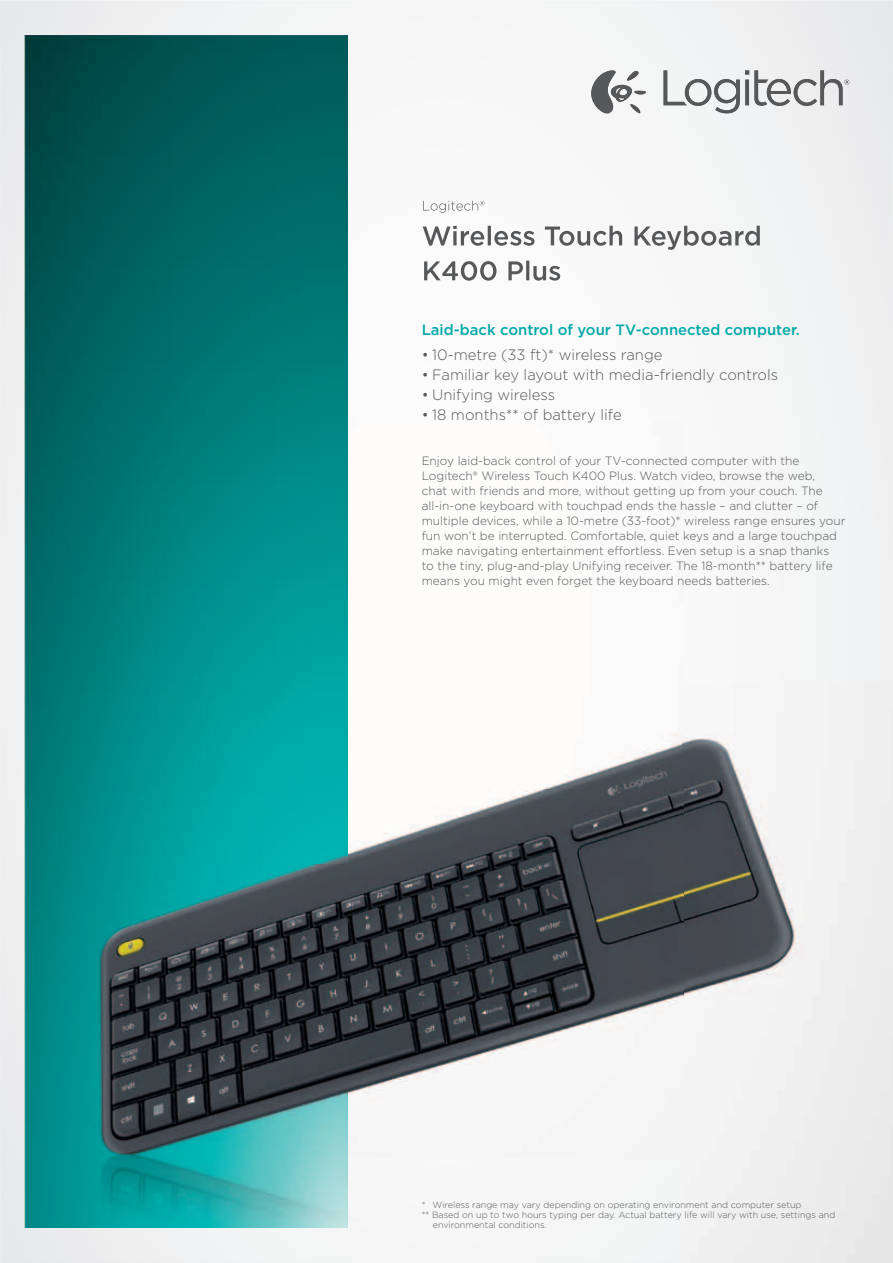
<style>
.page{position:relative;width:893px;height:1263px;background:#fff}
.page>*{position:absolute;margin:0;border:0;box-sizing:border-box;transform-origin:0 0}
.t1{font:300 15px "Gotham";color:#57585a}
.t2{font:500 15px "Gotham";color:#00a9a7}
.t3{font:300 12px/15px "Gotham";color:#57585a}
.t4{font:300 9px "Gotham";color:#57585a}
</style>
<div class="page">
<img style="left:0;top:0;width:893px;height:52px">
<div style="left:0;top:52px;width:52px;height:1211px;background:#eeeeef"></div>
<img style="left:347px;top:52px;width:336px;height:1105px">
<img style="left:683px;top:52px;width:210px;height:1211px">
<img style="left:25px;top:35px;width:322px;height:1193px">
<img style="left:423px;top:201px;width:61px;height:12px">
<img style="left:423px;top:226px;width:339px;height:24px">
<img style="left:424px;top:261px;width:136px;height:20px">
<svg style="left:663px;top:70px;width:186px;height:43px"></svg>
<svg style="left:590px;top:70px;width:57px;height:44px"></svg>
<img style="left:611px;top:85px;width:21px;height:17px">
<p class="t2" style="left:422px;top:320px;width:380px">Laid-back control of your TV-connected computer.</p>
<p class="t1" style="left:422px;top:345px;width:242px">• 10-metre (33 ft)* wireless range</p>
<p class="t1" style="left:422px;top:365px;width:358px">• Familiar key layout with media-friendly controls</p>
<p class="t1" style="left:422px;top:385px;width:135px">• Unifying wireless</p>
<p class="t1" style="left:422px;top:405px;width:201px">• 18 months** of battery life</p>
<p class="t3" style="left:422px;top:453px;width:425px">Enjoy laid-back control of your TV-connected computer with the Logitech® Wireless Touch K400 Plus. Watch video, browse the web,<br>chat with friends and more, without getting up from your couch. The all-in-one keyboard with touchpad ends the hassle – and clutter – of multiple devices, while a 10-metre (33-foot)* wireless range ensures your fun won’t be interrupted. Comfortable, quiet keys and a large touchpad make navigating entertainment effortless. Even setup is a snap thanks<br>to the tiny, plug-and-play Unifying receiver. The 18-month** battery life means you might even forget the keyboard needs batteries.</p>
<p class="t4" style="left:422px;top:1199px;width:381px">* Wireless range may vary depending on operating environment and computer setup</p>
<p class="t4" style="left:422px;top:1209px;width:415px">** Based on up to two hours typing per day. Actual battery life will vary with use, settings and</p>
<p class="t4" style="left:433px;top:1219px;width:115px">environmental conditions.</p>
</div>
